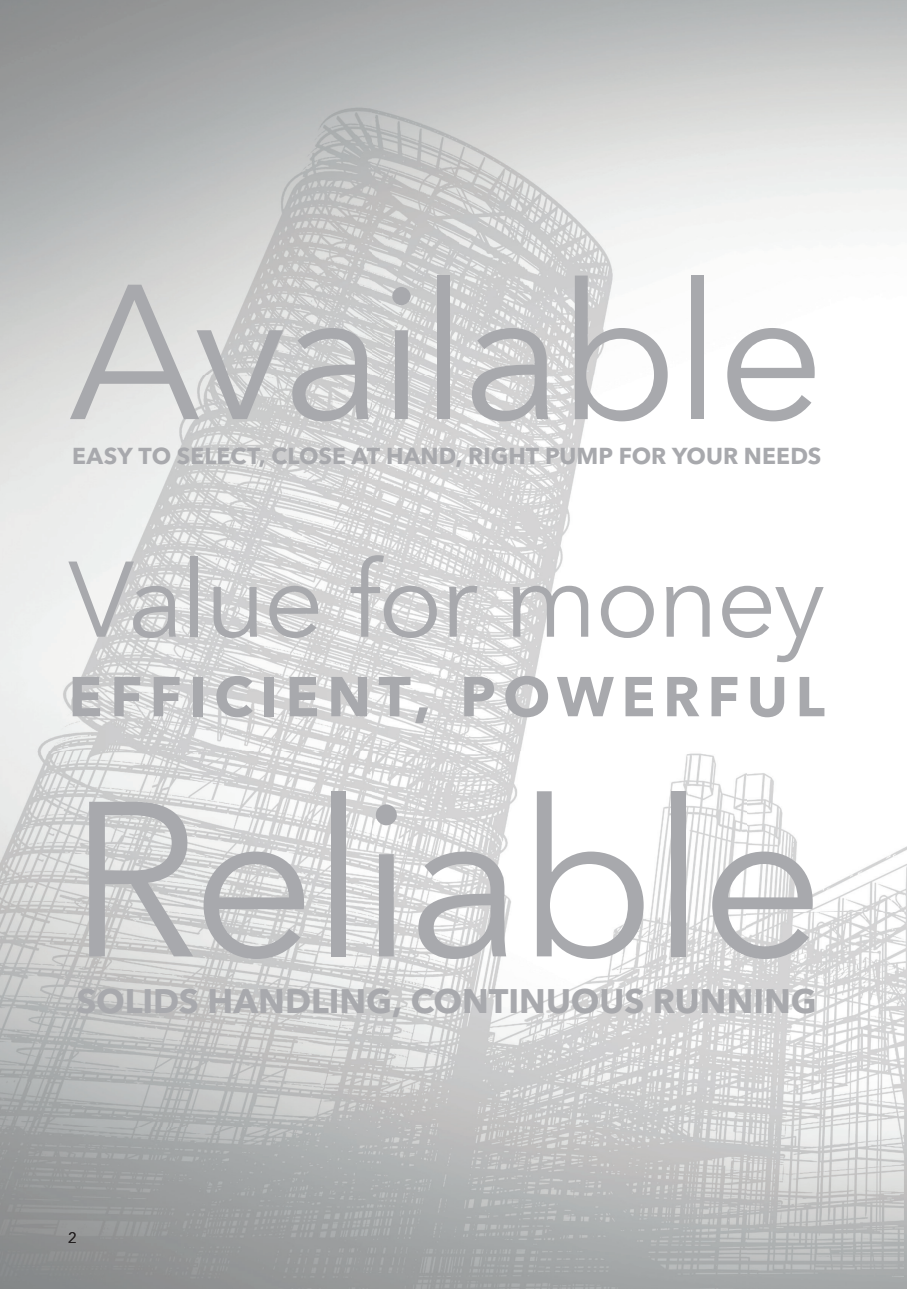
<style>
.page{position:relative;width:919px;height:1289px;background:#fff}
.page>*{position:absolute;margin:0;border:0;box-sizing:border-box;transform-origin:0 0}
.t1{font:218.25px "Avenir Next LT Pro";letter-spacing:-.03em;color:#a8a9ad}
.t2{font:189.75px "Avenir Next LT Pro";letter-spacing:-.03em;color:#a8a9ad}
.t3{font:106.2px "Avenir Next LT Pro";letter-spacing:-.025em;color:#a8a9ad}
.t4{font:700 55.5px "Avenir Next LT Pro";letter-spacing:.135em;color:#a8a9ad}
.t5{font:700 33.75px "Avenir Next LT Pro";color:#a8a9ad}
.t6{font:700 22.8px "Avenir Next LT Pro";color:#a8a9ad}
.t7{font:15px "Avenir Next LT Pro";color:#231f20}
</style>
<div class="page">
<img style="left:0;top:0;width:906px;height:1288px">
<h2 class="t2" style="left:68px;top:240px;width:758px">Available</h2>
<p class="t6" style="left:72px;top:442px;width:750px">EASY TO SELECT, CLOSE AT HAND, RIGHT PUMP FOR YOUR NEEDS</p>
<h3 class="t3" style="left:68px;top:536px;width:758px">Value for money</h3>
<h3 class="t4" style="left:69px;top:662px;width:757px">EFFICIENT, POWERFUL</h3>
<h1 class="t1" style="left:69px;top:750px;width:757px">Reliable</h1>
<h3 class="t5" style="left:77px;top:980px;width:741px">SOLIDS HANDLING, CONTINUOUS RUNNING</h3>
<p class="t7" style="left:68px;top:1228px;width:10px">2</p>
</div>
